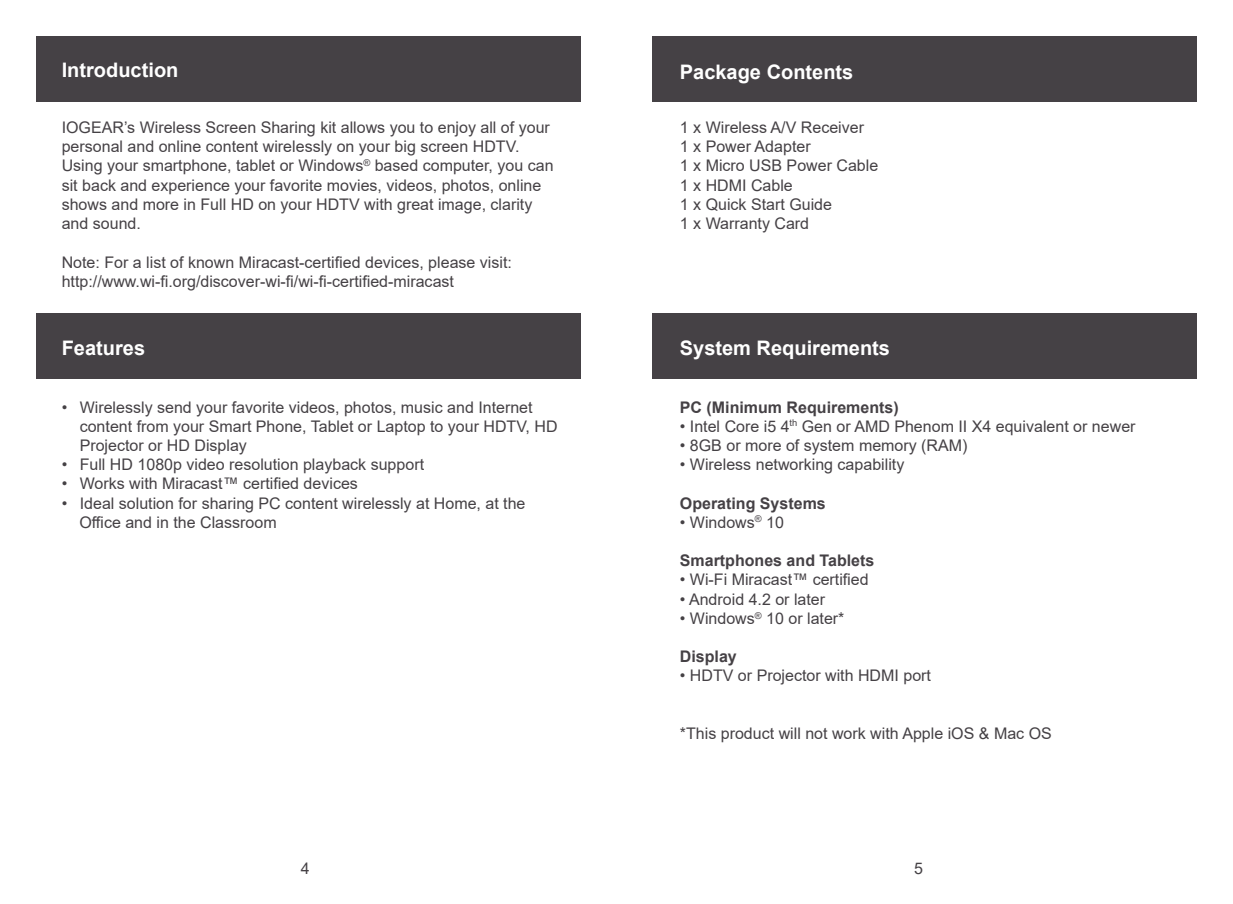
<style>
.page{position:relative;width:1233px;height:904px;background:#fff}
.page>*{position:absolute;margin:0;border:0;box-sizing:border-box;transform-origin:0 0}
.t1{font:700 20px "Arial";color:#fff}
.t2{font:16px/19.2px "Arial";color:#454145}
.t3{font:700 16px "Arial";color:#454145}
</style>
<div class="page">
<div style="left:36px;top:36px;width:544px;height:66px;background:#454145"></div>
<div style="left:652px;top:36px;width:544px;height:66px;background:#454145"></div>
<div style="left:652px;top:313px;width:544px;height:66px;background:#454145"></div>
<div style="left:36px;top:313px;width:544px;height:66px;background:#454145"></div>
<p class="t1" style="left:62px;top:56px;width:118px">Introduction</p>
<p class="t1" style="left:679px;top:58px;width:175px">Package Contents</p>
<p class="t2" style="left:62px;top:118px;width:493px">IOGEAR’s Wireless Screen Sharing kit allows you to enjoy all of your personal and online content wirelessly on your big screen HDTV.<br>Using your smartphone, tablet or Windows<sup>®</sup> based computer, you can sit back and experience your favorite movies, videos, photos, online shows and more in Full HD on your HDTV with great image, clarity and sound.</p>
<p class="t2" style="left:62px;top:252px;width:451px">Note: For a list of known Miracast-certified devices, please visit: http://www.wi-fi.org/discover-wi-fi/wi-fi-certified-miracast</p>
<p class="t1" style="left:62px;top:333px;width:85px">Features</p>
<p class="t2" style="left:80px;top:397px;width:479px;text-indent:-18px">• Wirelessly send your favorite videos, photos, music and Internet content from your Smart Phone, Tablet or Laptop to your HDTV, HD<br>Projector or HD Display</p>
<p class="t2" style="left:62px;top:455px;width:364px">• Full HD 1080p video resolution playback support</p>
<p class="t2" style="left:62px;top:474px;width:297px">• Works with Miracast™ certified devices</p>
<p class="t2" style="left:79px;top:493px;width:447px;text-indent:-18px">• Ideal solution for sharing PC content wirelessly at Home, at the<br>Office and in the Classroom</p>
<p class="t2" style="left:679px;top:118px;width:200px">1 x Wireless A/V Receiver<br>1 x Power Adapter<br>1 x Micro USB Power Cable<br>1 x HDMI Cable<br>1 x Quick Start Guide<br>1 x Warranty Card</p>
<p class="t1" style="left:679px;top:333px;width:212px">System Requirements</p>
<p class="t3" style="left:679px;top:396px;width:220px">PC (Minimum Requirements)</p>
<p class="t2" style="left:679px;top:416px;width:457px">• Intel Core i5 4<sup>th</sup> Gen or AMD Phenom II X4 equivalent or newer</p>
<p class="t2" style="left:679px;top:436px;width:289px">• 8GB or more of system memory (RAM)</p>
<p class="t2" style="left:679px;top:455px;width:226px">• Wireless networking capability</p>
<p class="t3" style="left:679px;top:492px;width:147px">Operating Systems</p>
<p class="t2" style="left:679px;top:512px;width:106px">• Windows<sup>®</sup> 10</p>
<p class="t3" style="left:679px;top:549px;width:196px">Smartphones and Tablets</p>
<p class="t2" style="left:679px;top:570px;width:190px">• Wi-Fi Miracast™ certified</p>
<p class="t2" style="left:679px;top:589px;width:147px">• Android 4.2 or later</p>
<p class="t2" style="left:679px;top:608px;width:166px">• Windows<sup>®</sup> 10 or later*</p>
<p class="t3" style="left:679px;top:645px;width:58px">Display</p>
<p class="t2" style="left:679px;top:666px;width:252px">• HDTV or Projector with HDMI port</p>
<p class="t2" style="left:679px;top:724px;width:373px">*This product will not work with Apple iOS &amp; Mac OS</p>
<p class="t2" style="left:301px;top:859px;width:10px">4</p>
<p class="t2" style="left:914px;top:859px;width:10px">5</p>
</div>
